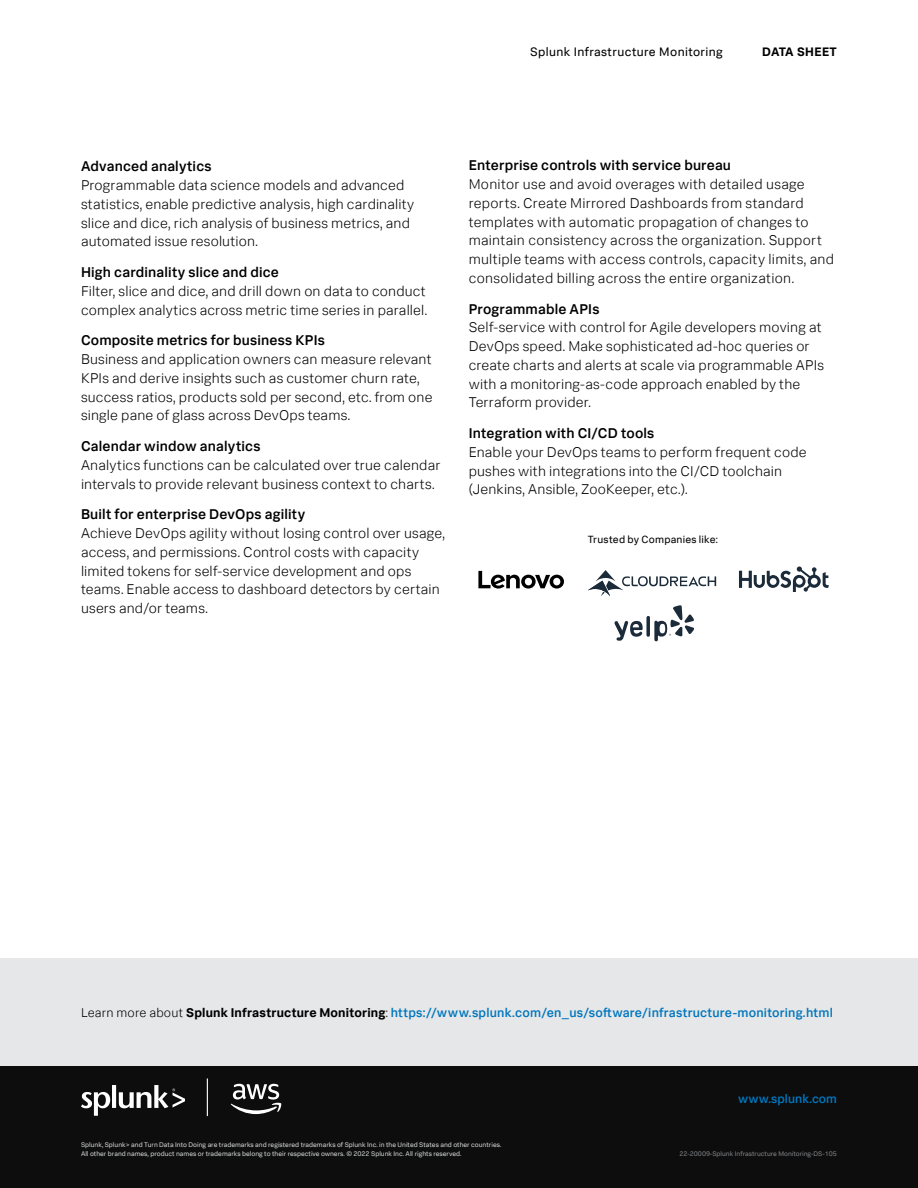
<style>
.page{position:relative;width:918px;height:1188px;background:#fff}
.page>*{position:absolute;margin:0;border:0;box-sizing:border-box;transform-origin:0 0}
.Body_Abstract_Title{font:300 14.25px/18.8px "Splunk Data Sans Pro";letter-spacing:.01em;color:#000}
.t1{font:500 12.75px "Splunk Data Sans Pro";letter-spacing:.015em;color:#0077be}
.t2{font:500 12.45px "Splunk Data Sans Pro";letter-spacing:.005em;color:#0077be}
.t3{font:12.3px "Splunk Data Sans Pro";letter-spacing:.03em;color:#000}
.t4{font:700 12.3px "Splunk Data Sans Pro";letter-spacing:.025em;color:#000}
.Body_Copy{font:10.5px "Splunk Data Sans Pro";letter-spacing:.02em;color:#000}
.t5{font:6.75px/8.7px "Splunk Data Sans Pro";color:#d1d3d4}
.t6{font:6.75px "Splunk Data Sans Pro";color:#808285}
.s1{font-weight:500}
.s2{font-weight:300;color:#000}
.s3{font-weight:700;color:#000}
</style>
<div class="page">
<div style="left:0;top:1066px;width:918px;height:122px;background:#0d0d0d"></div>
<svg style="left:81px;top:1085px;width:104px;height:31px"></svg>
<hr style="left:207px;top:1078px;width:1px;height:38px;background:#fff">
<svg style="left:230px;top:1084px;width:52px;height:30px"></svg>
<div style="left:0;top:958px;width:918px;height:108px;background:#e6e7e8"></div>
<svg style="left:739px;top:566px;width:90px;height:26px"></svg>
<svg style="left:614px;top:605px;width:80px;height:36px"></svg>
<svg style="left:588px;top:570px;width:128px;height:26px"></svg>
<svg style="left:478px;top:571px;width:86px;height:18px"></svg>
<p class="t3" style="left:530px;top:44px;width:194px">Splunk Infrastructure Monitoring</p>
<p class="t4" style="left:762px;top:44px;width:76px">DATA SHEET</p>
<p class="Body_Abstract_Title" style="left:81px;top:157px;width:335px"><span class="s1">Advanced analytics<br></span>Programmable data science models and advanced statistics, enable predictive analysis, high cardinality slice and dice, rich analysis of business metrics, and automated issue resolution.</p>
<p class="Body_Abstract_Title" style="left:81px;top:263px;width:348px"><span class="s1">High cardinality slice and dice<br></span>Filter, slice and dice, and drill down on data to conduct complex analytics across metric time series in parallel.</p>
<p class="Body_Abstract_Title" style="left:81px;top:331px;width:353px"><span class="s1">Composite metrics for business KPIs<br></span>Business and application owners can measure relevant KPIs and derive insights such as customer churn rate, success ratios, products sold per second, etc. from one single pane of glass across DevOps teams.</p>
<p class="Body_Abstract_Title" style="left:81px;top:437px;width:361px"><span class="s1">Calendar window analytics<br></span>Analytics functions can be calculated over true calendar intervals to provide relevant business context to charts.</p>
<p class="Body_Abstract_Title" style="left:81px;top:505px;width:366px"><span class="s1">Built for enterprise DevOps agility<br></span>Achieve DevOps agility without losing control over usage, access, and permissions. Control costs with capacity limited tokens for self-service development and ops teams. Enable access to dashboard detectors by certain users and/or teams.</p>
<p class="Body_Abstract_Title" style="left:469px;top:156px;width:367px"><span class="s1">Enterprise controls with service bureau<br></span>Monitor use and avoid overages with detailed usage reports. Create Mirrored Dashboards from standard templates with automatic propagation of changes to maintain consistency across the organization. Support multiple teams with access controls, capacity limits, and consolidated billing across the entire organization.</p>
<p class="Body_Abstract_Title" style="left:469px;top:299px;width:357px"><span class="s1">Programmable APIs<br></span>Self-service with control for Agile developers moving at DevOps speed. Make sophisticated ad-hoc queries or create charts and alerts at scale via programmable APIs with a monitoring-as-code approach enabled by the Terraform provider.</p>
<p class="Body_Abstract_Title" style="left:469px;top:424px;width:339px"><span class="s1">Integration with CI/CD tools<br></span>Enable your DevOps teams to perform frequent code pushes with integrations into the CI/CD toolchain (Jenkins, Ansible, ZooKeeper, etc.).</p>
<p class="Body_Copy" style="left:588px;top:533px;width:132px">Trusted by Companies like:</p>
<p class="t1" style="left:81px;top:1005px;width:753px"><span class="s2">Learn more about</span> <span class="s3">Splunk Infrastructure Monitoring</span><span class="s2">:</span> https://www.splunk.com/en_us/software/infrastructure-monitoring.html</p>
<p class="t2" style="left:738px;top:1091px;width:100px">www.splunk.com</p>
<p class="t5" style="left:81px;top:1141px;width:422px">Splunk, Splunk&gt; and Turn Data Into Doing are trademarks and registered trademarks of Splunk Inc. in the United States and other countries.<br>All other brand names, product names or trademarks belong to their respective owners. © 2022 Splunk Inc. All rights reserved.</p>
<p class="t6" style="left:679px;top:1150px;width:159px">22-20009-Splunk Infrastructure Monitoring-DS-105</p>
</div>
